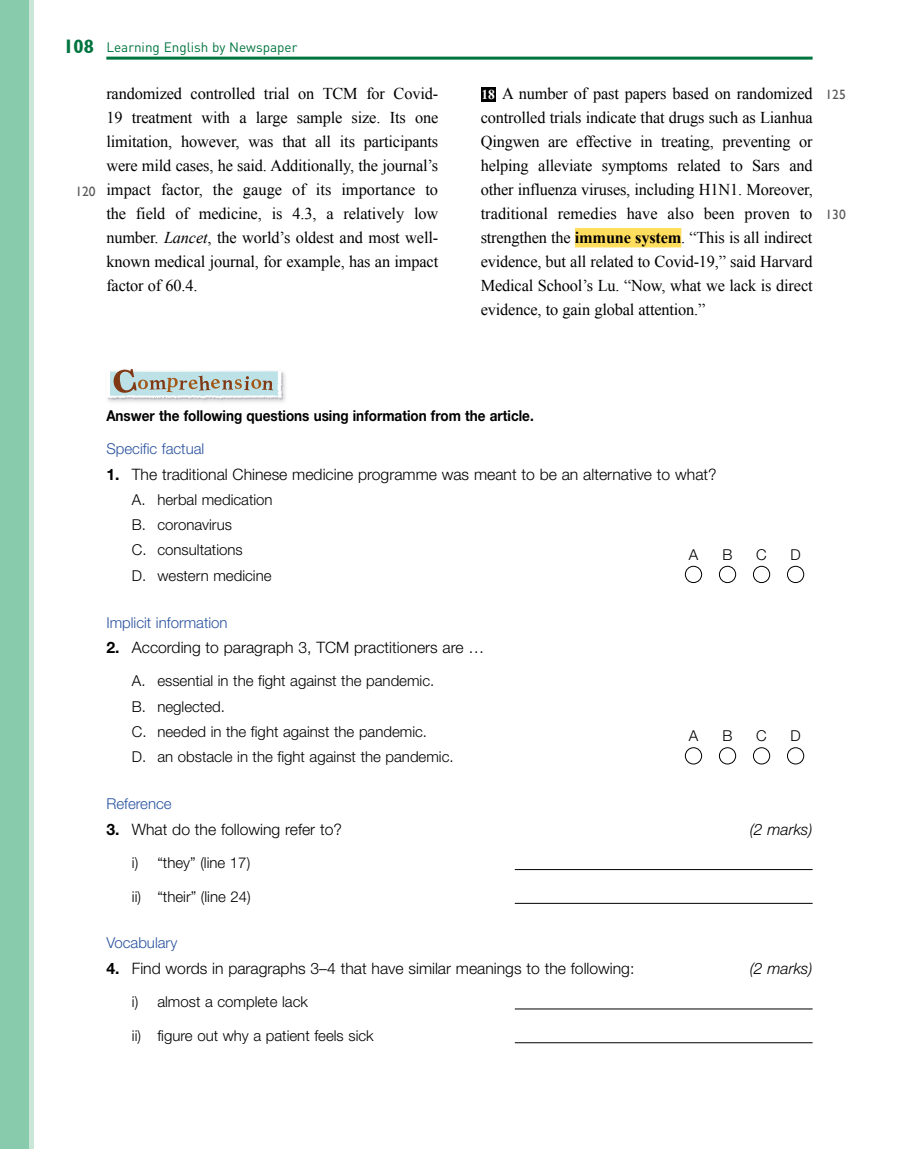
<style>
.page{position:relative;width:919px;height:1149px;background:#fff}
.page>*{position:absolute;margin:0;border:0;box-sizing:border-box;transform-origin:0 0}
.t1{font:16.5px/24px "Times New Roman";letter-spacing:-.01em;color:#000;text-align:justify}
.t2{font:300 15.75px "Helvetica Neue";color:#000}
.t3{font:italic 300 15.75px "Helvetica Neue";color:#000}
.t4{font:300 15px/25.2px "Helvetica Neue";color:#000}
.t5{font:700 15px "Helvetica Neue";color:#000;scale:.9 1}
.t6{font:300 15px "Helvetica Neue";color:#2b539e}
.t7{font:13.5px "DIN";color:#00743f}
.t8{font:13.5px "Gill Sans";color:#595757}
.s1{font-family:"Gill Sans";font-weight:700;font-stretch:condensed;font-size:19.5px}
.s2{font-style:italic}
.s3{font-weight:700;font-size:13.5px;color:#fff}
.s4{font-weight:700}
</style>
<div class="page">
<svg style="left:28px;top:0;width:6px;height:1148px;background:#bee1cf"></svg>
<div style="left:0;top:0;width:28px;height:1148px;background:#87caac"></div>
<hr style="left:106px;top:57px;width:706px;height:3px;background:#00743f">
<div style="left:575px;top:228px;width:106px;height:19px;background:#ffde5e"></div>
<div style="left:480px;top:87px;width:15px;height:15px;background:#000"></div>
<div style="left:104px;top:367px;width:185px;height:38px;background:#000;opacity:.2"></div>
<svg style="left:106px;top:369px;width:178px;height:31px;background:#c1cdca"></svg>
<hr style="left:514px;top:868px;width:298px;height:1px;background:#000">
<hr style="left:514px;top:902px;width:298px;height:1px;background:#000">
<hr style="left:514px;top:1008px;width:298px;height:1px;background:#000">
<hr style="left:514px;top:1042px;width:298px;height:1px;background:#000">
<div style="left:685px;top:565px;width:17px;height:17px;border:1px solid #000;border-radius:50%"></div>
<div style="left:719px;top:565px;width:17px;height:17px;border:1px solid #000;border-radius:50%"></div>
<div style="left:753px;top:565px;width:17px;height:17px;border:1px solid #000;border-radius:50%"></div>
<div style="left:787px;top:565px;width:17px;height:17px;border:1px solid #000;border-radius:50%"></div>
<div style="left:685px;top:747px;width:17px;height:17px;border:1px solid #000;border-radius:50%"></div>
<div style="left:719px;top:747px;width:17px;height:17px;border:1px solid #000;border-radius:50%"></div>
<div style="left:753px;top:747px;width:17px;height:17px;border:1px solid #000;border-radius:50%"></div>
<div style="left:787px;top:747px;width:17px;height:17px;border:1px solid #000;border-radius:50%"></div>
<p class="t7" style="left:63px;top:38px;width:235px"><span class="s1">108</span> Learning English by Newspaper</p>
<p class="t8" style="left:75px;top:183px;width:22px">120</p>
<p class="t1" style="left:106px;top:81px;width:333px">randomized controlled trial on TCM for Covid-19 treatment with a large sample size. Its one limitation, however, was that all its participants were mild cases, he said. Additionally, the journal’s impact factor, the gauge of its importance to the field of medicine, is 4.3, a relatively low number. <span class="s2">Lancet</span>, the world’s oldest and most well&shy;known medical journal, for example, has an impact factor of 60.4.</p>
<p class="t1" style="left:480px;top:81px;width:333px"><span class="s3">18</span> A number of past papers based on randomized controlled trials indicate that drugs such as Lianhua Qingwen are effective in treating, preventing or helping alleviate symptoms related to Sars and other influenza viruses, including H1N1. Moreover, traditional remedies have also been proven to strengthen the <span class="s4">immune system</span>. “This is all indirect evidence, but all related to Covid-19,” said Harvard Medical School’s Lu. “Now, what we lack is direct evidence, to gain global attention.”</p>
<p class="t8" style="left:825px;top:86px;width:22px">125</p>
<p class="t8" style="left:825px;top:206px;width:22px">130</p>
<p class="t5" style="left:106px;top:406px;width:476px">Answer the following questions using information from the article.</p>
<p class="t6" style="left:106px;top:440px;width:99px">Specific factual</p>
<p class="t2" style="left:106px;top:465px;width:611px"><span class="s4">1.</span> The traditional Chinese medicine programme was meant to be an alternative to what?</p>
<p class="t4" style="left:132px;top:486px;width:142px">A. herbal medication<br>B. coronavirus<br>C. consultations<br>D. western medicine</p>
<p class="t6" style="left:106px;top:613px;width:123px">Implicit information</p>
<p class="t2" style="left:106px;top:637px;width:379px"><span class="s4">2.</span> According to paragraph 3, TCM practitioners are …</p>
<p class="t4" style="left:132px;top:668px;width:323px">A. essential in the fight against the pandemic.<br>B. neglected.<br>C. needed in the fight against the pandemic.<br>D. an obstacle in the fight against the pandemic.</p>
<p class="t6" style="left:106px;top:794px;width:67px">Reference</p>
<p class="t2" style="left:106px;top:819px;width:237px"><span class="s4">3.</span> What do the following refer to?</p>
<p class="t3" style="left:749px;top:819px;width:64px">(2 marks)</p>
<p class="t4" style="left:132px;top:849px;width:120px">i) “they” (line 17)</p>
<p class="t4" style="left:132px;top:883px;width:120px">ii) “their” (line 24)</p>
<p class="t6" style="left:106px;top:933px;width:72px">Vocabulary</p>
<p class="t2" style="left:106px;top:958px;width:529px"><span class="s4">4.</span> Find words in paragraphs 3–4 that have similar meanings to the following:</p>
<p class="t3" style="left:749px;top:958px;width:64px">(2 marks)</p>
<p class="t4" style="left:132px;top:988px;width:177px">i) almost a complete lack</p>
<p class="t4" style="left:132px;top:1022px;width:243px">ii) figure out why a patient feels sick</p>
<p class="t4" style="left:688px;top:541px;width:11px">A</p>
<p class="t4" style="left:722px;top:541px;width:12px">B</p>
<p class="t4" style="left:756px;top:541px;width:12px">C</p>
<p class="t4" style="left:790px;top:541px;width:12px">D</p>
<p class="t4" style="left:688px;top:722px;width:11px">A</p>
<p class="t4" style="left:722px;top:722px;width:12px">B</p>
<p class="t4" style="left:756px;top:722px;width:12px">C</p>
<p class="t4" style="left:790px;top:722px;width:12px">D</p>
</div>
